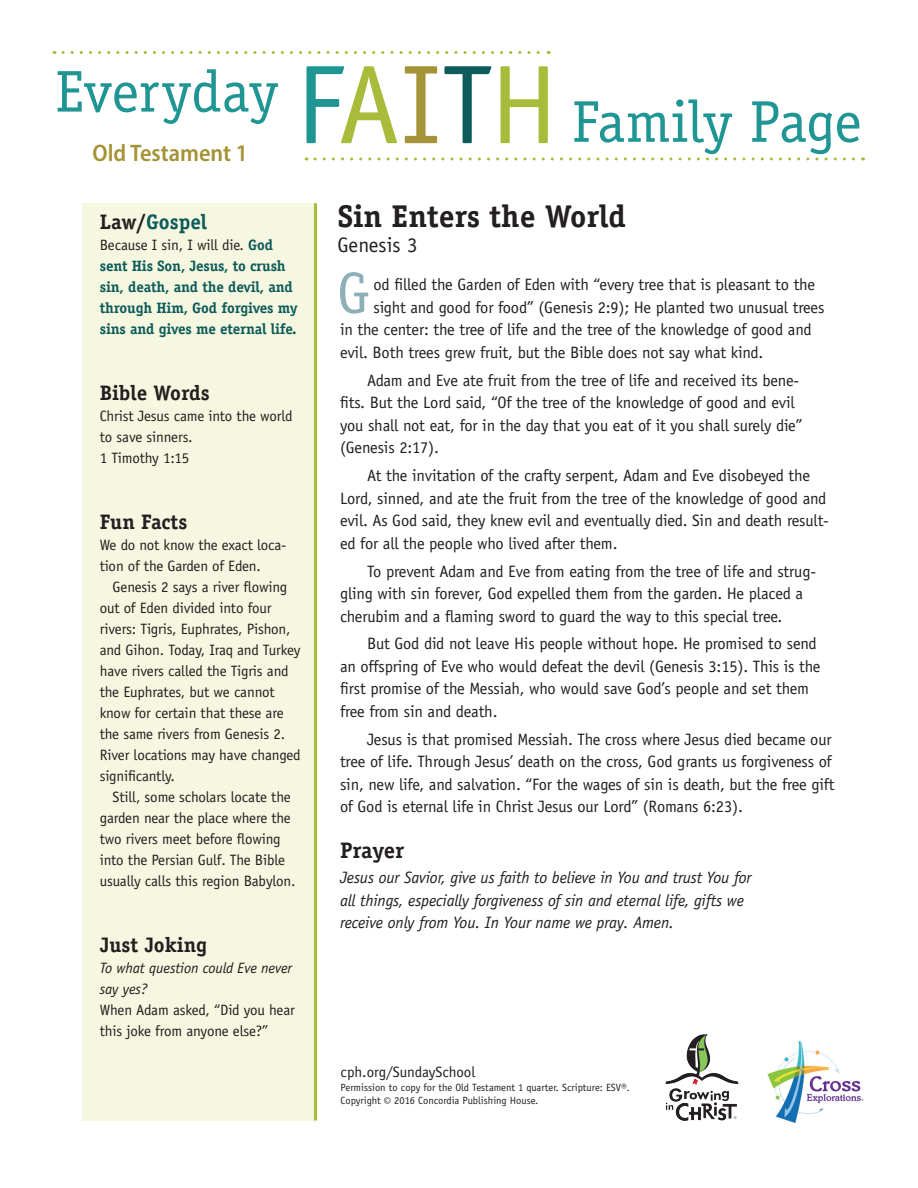
<style>
.page{position:relative;width:918px;height:1188px;background:#fff}
.page>*{position:absolute;margin:0;border:0;box-sizing:border-box;transform-origin:0 0}
.t1{font:58.95px "Officina Serif Std";letter-spacing:-.005em;color:#1f9594}
.body1{font:58.35px "Officina Serif Std";color:#8dafb8}
.t2{font:700 31.5px "Officina Serif Std";color:#231f20}
.t3{font:600 semi-condensed 24px "Myriad Pro";color:#a49337}
.t4{font:700 22.5px "Officina Serif Std";color:#231f20}
.t5{font:700 21px "Officina Serif Std";color:#231f20}
.t6{font:700 21px "Officina Serif Std";color:#0d5b5a}
.body5{font:21px "Officina Sans Std";color:#231f20}
.body2{font:16.5px/22.5px "Officina Sans Std";letter-spacing:-.01em;color:#231f20}
.body1-2{font:16.5px "Officina Sans Std";letter-spacing:-.01em;color:#231f20}
.body3{font:italic 16.5px/22.5px "Officina Sans Std";letter-spacing:-.01em;color:#231f20}
.body4{font:15px/21px "Officina Sans Std";letter-spacing:-.01em;color:#231f20}
.body4-2{font:700 15px/21px "Officina Serif Std";letter-spacing:-.01em;color:#0d5b5a}
.body4-3{font:italic 15px/21px "Officina Sans Std";letter-spacing:-.01em;color:#231f20}
.creditline{font:15px "Officina Sans Std";color:#231f20}
.creditline-2{font:10.5px "Officina Sans Std";color:#231f20}
.s1{font-family:"Officina Sans Std";font-size:112.2px}
.s2{font-family:"Officina Sans Std";font-size:112.2px;color:#a9bb3a}
.s3{font-family:"Officina Sans Std";font-size:112.2px;color:#a49337}
.s4{font-family:"Officina Sans Std";font-size:112.2px;color:#0d5b5a}
.s5{color:#231f20}
.s6{font-family:"Officina Sans Std";font-weight:400;color:#231f20}
.s7{font-family:"Myriad Pro"}
</style>
<div class="page">
<img style="left:665px;top:1034px;width:74px;height:87px">
<img style="left:767px;top:1041px;width:97px;height:82px">
<div style="left:82px;top:203px;width:233px;height:917px;background:#f6f7e0"></div>
<hr style="left:314px;top:203px;width:3px;height:917px;background:#a9bb3a">
<svg style="left:315px;top:157px;width:548px;height:3px"></svg>
<svg style="left:63px;top:51px;width:486px;height:3px"></svg>
<p class="t1" style="left:55px;top:57px;width:505px">Everyday <span class="s1">F</span><span class="s2">A</span><span class="s3">I</span><span class="s4">T</span><span class="s2">H</span></p>
<p class="t3" style="left:93px;top:138px;width:157px">Old Testament 1</p>
<p class="t1" style="left:572px;top:87px;width:291px">Family Page</p>
<p class="t6" style="left:100px;top:209px;width:109px"><span class="s5">Law/</span>Gospel</p>
<p class="body4-2" style="left:100px;top:235px;width:199px"><span class="s6">Because I sin, I will die.</span> God sent His Son, Jesus, to crush sin, death, and the devil, and through Him, God forgives my sins and gives me eternal life.</p>
<p class="t5" style="left:100px;top:380px;width:112px">Bible Words</p>
<p class="body4" style="left:100px;top:406px;width:194px">Christ Jesus came into the world to save sinners.</p>
<p class="body4" style="left:100px;top:448px;width:91px">1 Timothy 1:15</p>
<p class="t5" style="left:100px;top:509px;width:89px">Fun Facts</p>
<p class="body4" style="left:100px;top:535px;width:188px">We do not know the exact loca-</p>
<p class="body4" style="left:100px;top:556px;width:163px">tion of the Garden of Eden.</p>
<p class="body4" style="left:113px;top:577px;width:176px">Genesis 2 says a river flowing</p>
<p class="body4" style="left:100px;top:598px;width:173px">out of Eden divided into four</p>
<p class="body4" style="left:100px;top:619px;width:192px">rivers: Tigris, Euphrates, Pishon,</p>
<p class="body4" style="left:100px;top:640px;width:202px">and Gihon. Today, Iraq and Turkey</p>
<p class="body4" style="left:100px;top:661px;width:190px">have rivers called the Tigris and</p>
<p class="body4" style="left:100px;top:682px;width:176px">the Euphrates, but we cannot</p>
<p class="body4" style="left:100px;top:703px;width:185px">know for certain that these are</p>
<p class="body4" style="left:100px;top:724px;width:187px">the same rivers from Genesis 2.</p>
<p class="body4" style="left:100px;top:745px;width:202px">River locations may have changed</p>
<p class="body4" style="left:100px;top:766px;width:77px">significantly.</p>
<p class="body4" style="left:113px;top:787px;width:180px">Still, some scholars locate the</p>
<p class="body4" style="left:100px;top:808px;width:193px">garden near the place where the</p>
<p class="body4" style="left:100px;top:829px;width:182px">two rivers meet before flowing</p>
<p class="body4" style="left:100px;top:850px;width:187px">into the Persian Gulf. The Bible</p>
<p class="body4" style="left:100px;top:871px;width:197px">usually calls this region Babylon.</p>
<p class="t5" style="left:100px;top:932px;width:109px">Just Joking</p>
<p class="body4-3" style="left:100px;top:958px;width:194px">To what question could Eve never say yes?</p>
<p class="body4" style="left:100px;top:1000px;width:197px">When Adam asked, “Did you hear this joke from anyone else?”</p>
<p class="t2" style="left:337px;top:196px;width:290px">Sin Enters the World</p>
<p class="body5" style="left:337px;top:233px;width:82px">Genesis 3</p>
<p class="body1" style="left:337px;top:259px;width:34px">G</p>
<p class="body1-2" style="left:373px;top:275px;width:443px">od filled the Garden of Eden with “every tree that is pleasant to the</p>
<p class="body1-2" style="left:373px;top:298px;width:453px">sight and good for food” (Genesis 2:9); He planted two unusual trees</p>
<p class="body1-2" style="left:340px;top:320px;width:473px">in the center: the tree of life and the tree of the knowledge of good and</p>
<p class="body1-2" style="left:340px;top:343px;width:425px">evil. Both trees grew fruit, but the Bible does not say what kind.</p>
<p class="body2" style="left:340px;top:369px;width:464px;text-indent:27px">Adam and Eve ate fruit from the tree of life and received its bene&shy;fits. But the Lord said, “Of the tree of the knowledge of good and evil you shall not eat, for in the day that you eat of it you shall surely die” (Genesis 2:17).</p>
<p class="body2" style="left:340px;top:464px;width:491px;text-indent:27px">At the invitation of the crafty serpent, Adam and Eve disobeyed the Lord, sinned, and ate the fruit from the tree of the knowledge of good and evil. As God said, they knew evil and eventually died. Sin and death result&shy;ed for all the people who lived after them.</p>
<p class="body2" style="left:340px;top:560px;width:478px;text-indent:27px">To prevent Adam and Eve from eating from the tree of life and strug&shy;gling with sin forever, God expelled them from the garden. He placed a cherubim and a flaming sword to guard the way to this special tree.</p>
<p class="body2" style="left:340px;top:633px;width:482px;text-indent:27px">But God did not leave His people without hope. He promised to send an offspring of Eve who would defeat the devil (Genesis 3:15). This is the first promise of the Messiah, who would save God’s people and set them free from sin and death.</p>
<p class="body2" style="left:340px;top:728px;width:496px;text-indent:27px">Jesus is that promised Messiah. The cross where Jesus died became our tree of life. Through Jesus’ death on the cross, God grants us forgiveness of sin, new life, and salvation. “For the wages of sin is death, but the free gift of God is eternal life in Christ Jesus our Lord” (Romans 6:23).</p>
<p class="t4" style="left:340px;top:837px;width:66px">Prayer</p>
<p class="body3" style="left:340px;top:866px;width:413px">Jesus our Savior, give us faith to believe in You and trust You for all things, especially forgiveness of sin and eternal life, gifts we receive only from You. In Your name we pray. Amen.</p>
<p class="creditline" style="left:341px;top:1063px;width:136px">cph.org/SundaySchool</p>
<p class="creditline-2" style="left:341px;top:1081px;width:291px">Permission to copy for the Old Testament 1 quarter. Scripture: ESV®.</p>
<p class="creditline-2" style="left:341px;top:1094px;width:199px">Copyright <span class="s7">©</span> 2016 Concordia Publishing House.</p>
</div>
